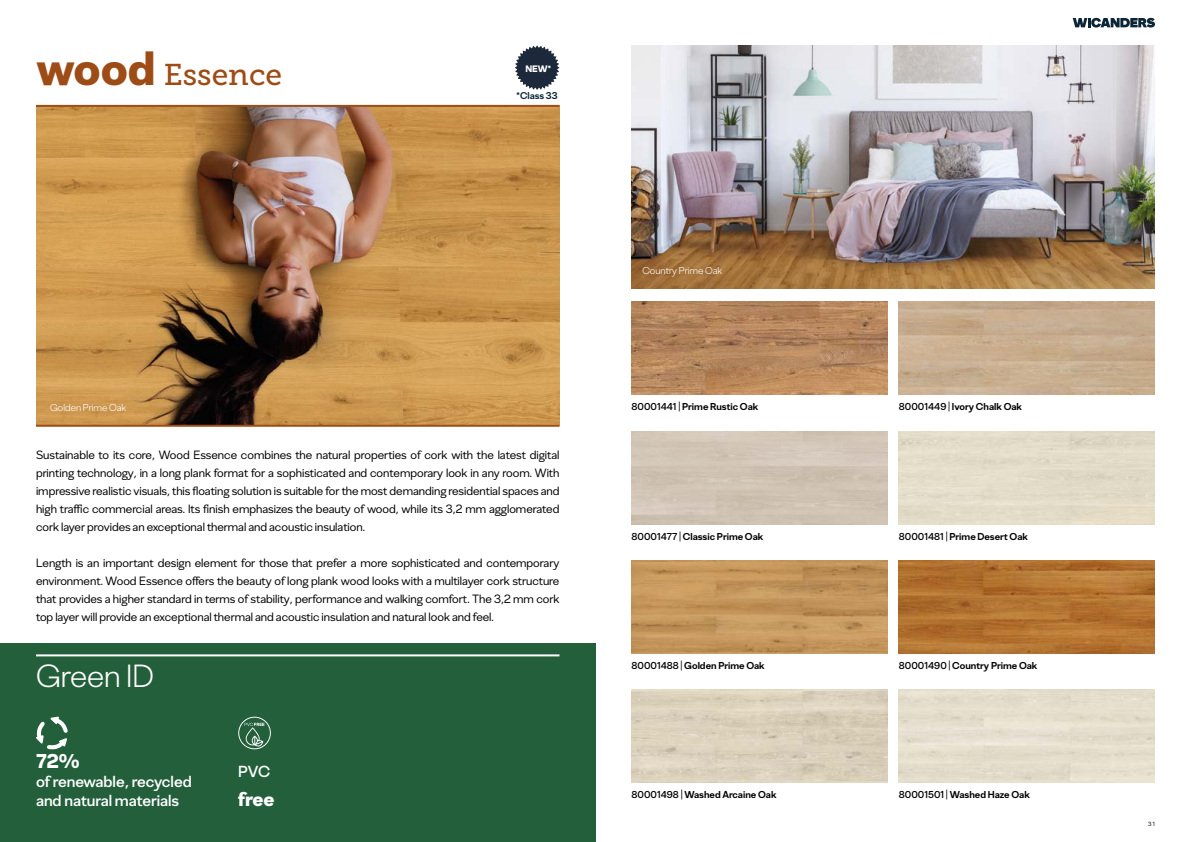
<style>
.page{position:relative;width:1191px;height:842px;background:#fff}
.page>*{position:absolute;margin:0;border:0;box-sizing:border-box;transform-origin:0 0}
.t1{font:300 32px "Amorim Sans";color:#fff}
.t2{font:30px "Museo Slab 500";color:#9e4c16}
.t3{font:900 20px "Amorim Sans";letter-spacing:-.005em;color:#fff}
.t4{font:500 16px/19.2px "Amorim Sans";color:#fff}
.t5{font:12px/18px "Amorim Sans";color:#000;text-align:justify}
.t6{font:700 10px "Amorim Sans";color:#000}
.t7{font:300 10px "Amorim Sans";color:#fff}
.t8{font:700 9.8px "Amorim Sans";color:#0d2638}
.t9{font:900 9.4px "Amorim Sans";color:#fff}
.t10{font:6px "Amorim Sans";color:#000}
.s1{font-family:"Amorim Sans";font-weight:900;font-size:48px}
.s2{font-weight:500}
.s3{font-weight:400}
</style>
<div class="page">
<img style="left:631px;top:690px;width:256px;height:93px">
<img style="left:36px;top:107px;width:523px;height:318px">
<hr style="left:36px;top:425px;width:523px;height:2px;background:#9f4d17">
<hr style="left:36px;top:105px;width:523px;height:2px;background:#9f4d17">
<div style="left:0;top:643px;width:595px;height:199px;background:#235f3b"></div>
<hr style="left:36px;top:654px;width:523px;height:2px;background:#fff">
<svg style="left:238px;top:717px;width:33px;height:32px"></svg>
<img style="left:631px;top:302px;width:256px;height:93px">
<img style="left:631px;top:560px;width:256px;height:93px">
<img style="left:899px;top:561px;width:256px;height:93px">
<img style="left:631px;top:45px;width:524px;height:243px">
<svg style="left:515px;top:45px;width:44px;height:45px"></svg>
<svg style="left:36px;top:717px;width:32px;height:32px"></svg>
<svg style="left:1072px;top:18px;width:83px;height:10px"></svg>
<h2 class="t2" style="left:36px;top:57px;width:248px"><span class="s1">wood</span> Essence</h2>
<p class="t7" style="left:50px;top:401px;width:78px">Golden Prime Oak</p>
<p class="t9" style="left:525px;top:62px;width:27px">NEW*</p>
<p class="t8" style="left:516px;top:89px;width:42px">*Class 33</p>
<p class="t5" style="left:36px;top:446px;width:525px">Sustainable to its core, Wood Essence combines the natural properties of cork with the latest digital printing technology, in a long plank format for a sophisticated and contemporary look in any room. With impressive realistic visuals, this floating solution is suitable for the most demanding residential spaces and high traffic commercial areas. Its finish emphasizes the beauty of wood, while its 3,2 mm agglomerated cork layer provides an exceptional thermal and acoustic insulation.</p>
<p class="t5" style="left:36px;top:554px;width:525px">Length is an important design element for those that prefer a more sophisticated and contemporary environment. Wood Essence offers the beauty of long plank wood looks with a multilayer cork structure that provides a higher standard in terms of stability, performance and walking comfort. The 3,2 mm cork top layer will provide an exceptional thermal and acoustic insulation and natural look and feel.</p>
<h1 class="t1" style="left:36px;top:655px;width:119px">Green ID</h1>
<h3 class="t3" style="left:36px;top:748px;width:45px">72%</h3>
<h3 class="t4" style="left:36px;top:771px;width:157px">of renewable, recycled and natural materials</h3>
<h3 class="t4" style="left:238px;top:762px;width:33px">PVC</h3>
<h3 class="t3" style="left:238px;top:786px;width:38px">free</h3>
<p class="t7" style="left:642px;top:265px;width:81px">Country Prime Oak</p>
<p class="t6" style="left:631px;top:400px;width:128px"><span class="s2">80001441</span> <span class="s3">|</span> Prime Rustic Oak</p>
<p class="t6" style="left:631px;top:530px;width:133px"><span class="s2">80001477</span> <span class="s3">|</span> Classic Prime Oak</p>
<p class="t6" style="left:899px;top:400px;width:125px"><span class="s2">80001449</span> <span class="s3">|</span> Ivory Chalk Oak</p>
<p class="t6" style="left:899px;top:530px;width:131px"><span class="s2">80001481</span> <span class="s3">|</span> Prime Desert Oak</p>
<p class="t6" style="left:631px;top:659px;width:135px"><span class="s2">80001488</span> <span class="s3">|</span> Golden Prime Oak</p>
<p class="t6" style="left:899px;top:659px;width:140px"><span class="s2">80001490</span> <span class="s3">|</span> Country Prime Oak</p>
<p class="t6" style="left:631px;top:788px;width:147px"><span class="s2">80001498</span> <span class="s3">|</span> Washed Arcaine Oak</p>
<p class="t6" style="left:899px;top:788px;width:132px"><span class="s2">80001501</span> <span class="s3">|</span> Washed Haze Oak</p>
<p class="t10" style="left:1148px;top:820px;width:8px">31</p>
</div>
